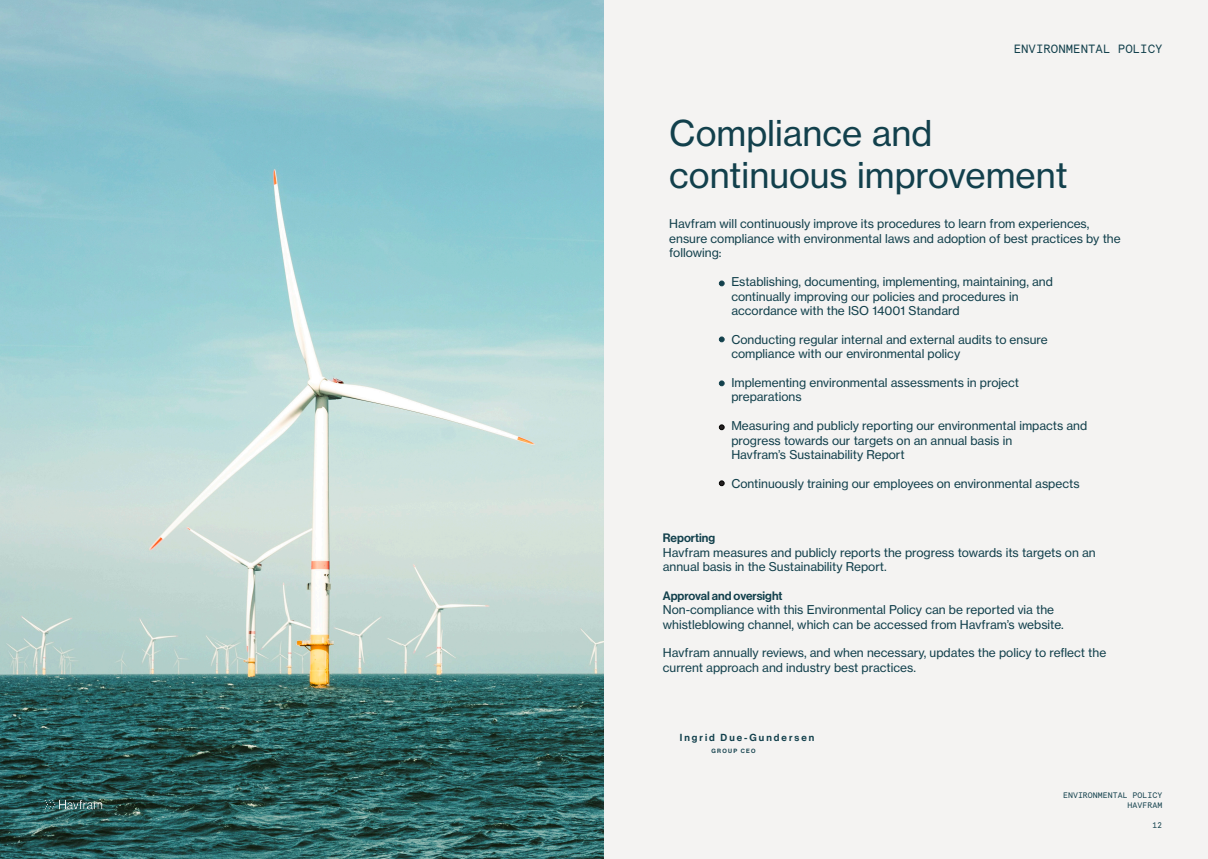
<style>
.page{position:relative;width:1208px;height:859px;background:#fff}
.page>*{position:absolute;margin:0;border:0;box-sizing:border-box;transform-origin:0 0}
.t1{font:35px/42px "N Haas Grotesk TX Pro 55 Rg";color:#12404c}
.t2{font:12px/14.4px "N Haas Grotesk TX Pro 55 Rg";color:#12404c}
.t3{font:12px "N Haas Grotesk DS Pro 65 Md";color:#12404c}
.t4{font:12px "Apercu Mono Pro";color:#12404c}
.t5{font:10px "N Haas Grotesk DS Pro 65 Md";letter-spacing:.2em;color:#12404c}
.t6{font:8.2px "Apercu Mono Pro";color:#12404c}
.t7{font:8px/9.8px "Apercu Mono Pro";color:#12404c;text-align:right}
.t8{font:6px "N Haas Grotesk DS Pro 65 Md";letter-spacing:.215em;color:#12404c}
</style>
<div class="page">
<img style="left:0;top:0;width:604px;height:859px">
<div style="left:604px;top:0;width:604px;height:859px;background:#f4f3f2"></div>
<svg style="left:719px;top:280px;width:5px;height:6px"></svg>
<svg style="left:719px;top:336px;width:5px;height:6px"></svg>
<svg style="left:719px;top:380px;width:5px;height:6px"></svg>
<svg style="left:719px;top:480px;width:5px;height:6px"></svg>
<svg style="left:719px;top:424px;width:5px;height:6px"></svg>
<img style="left:45px;top:799px;width:58px;height:10px">
<p class="t4" style="left:1013px;top:40px;width:150px">ENVIRONMENTAL POLICY</p>
<h1 class="t1" style="left:669px;top:113px;width:400px">Compliance and continuous improvement</h1>
<p class="t2" style="left:669px;top:217px;width:453px">Havfram will continuously improve its procedures to learn from experiences, ensure compliance with environmental laws and adoption of best practices by the following:</p>
<p class="t2" style="left:731px;top:275px;width:323px">Establishing, documenting, implementing, maintaining, and continually improving our policies and procedures in accordance with the ISO 14001 Standard</p>
<p class="t2" style="left:731px;top:332px;width:318px">Conducting regular internal and external audits to ensure compliance with our environmental policy</p>
<p class="t2" style="left:731px;top:375px;width:289px">Implementing environmental assessments in project preparations</p>
<p class="t2" style="left:731px;top:419px;width:357px">Measuring and publicly reporting our environmental impacts and progress towards our targets on an annual basis in<br>Havfram’s Sustainability Report</p>
<p class="t2" style="left:731px;top:476px;width:350px">Continuously training our employees on environmental aspects</p>
<p class="t3" style="left:663px;top:531px;width:54px">Reporting</p>
<p class="t2" style="left:663px;top:545px;width:434px">Havfram measures and publicly reports the progress towards its targets on an annual basis in the Sustainability Report.</p>
<p class="t3" style="left:663px;top:589px;width:121px">Approval and oversight</p>
<p class="t2" style="left:663px;top:603px;width:402px">Non-compliance with this Environmental Policy can be reported via the whistleblowing channel, which can be accessed from Havfram’s website.</p>
<p class="t2" style="left:663px;top:646px;width:445px">Havfram annually reviews, and when necessary, updates the policy to reflect the current approach and industry best practices.</p>
<p class="t5" style="left:680px;top:731px;width:136px">Ingrid Due-Gundersen</p>
<p class="t8" style="left:711px;top:747px;width:45px">GROUP CEO</p>
<p class="t7" style="left:1063px;top:790px;width:101px">ENVIRONMENTAL POLICY<br>HAVFRAM</p>
<p class="t6" style="left:1152px;top:818px;width:12px">12</p>
</div>
